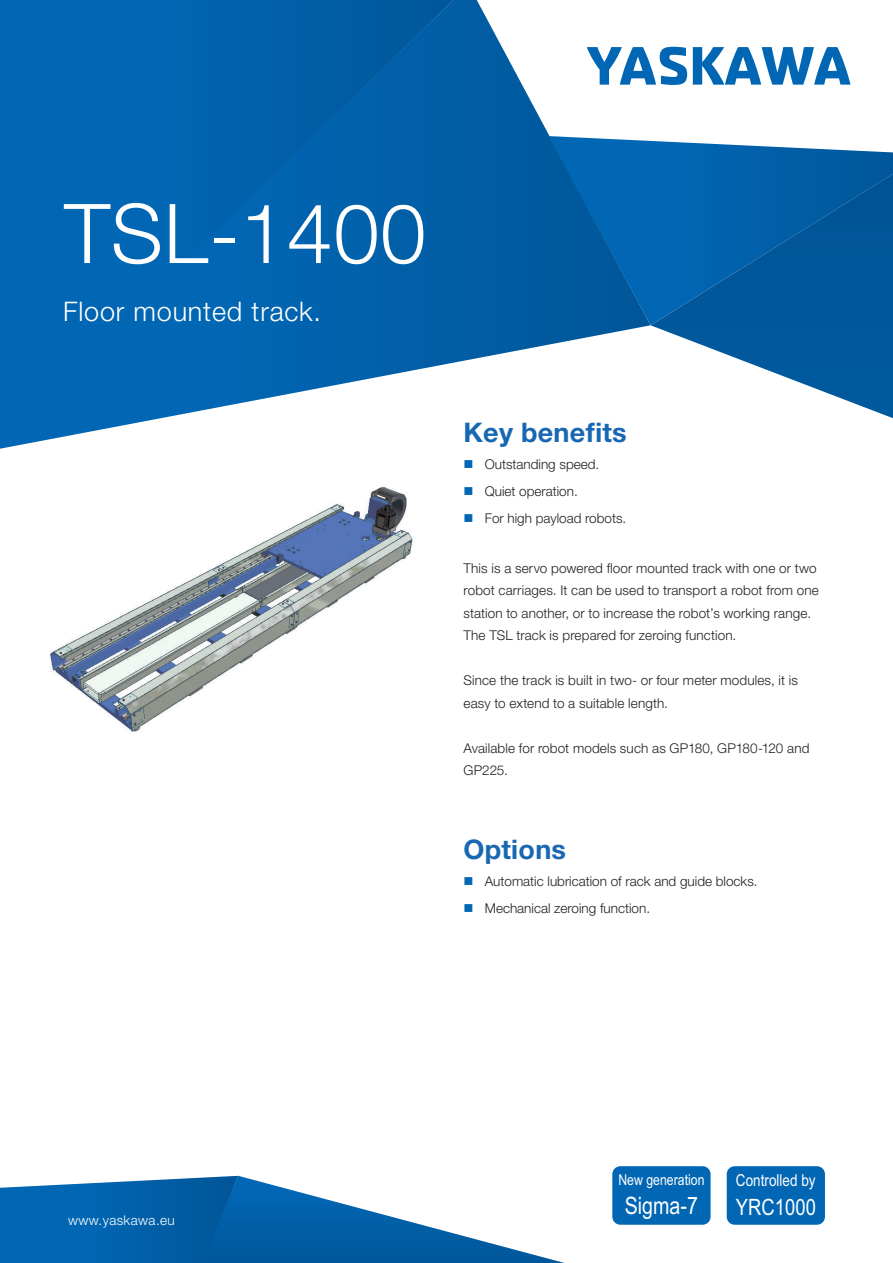
<style>
.page{position:relative;width:893px;height:1263px;background:#fff}
.page>*{position:absolute;margin:0;border:0;box-sizing:border-box;transform-origin:0 0}
.t1{font:300 82.5px "Helvetica Neue LT Pro";letter-spacing:.01em;color:#fff}
.Heading{font:300 27px "Helvetica Neue LT Pro";letter-spacing:.03em;color:#fff}
.Subheading{font:700 27px "Helvetica Neue LT Pro";letter-spacing:.01em;color:#1867b3}
.t2{font:24px "Arial Narrow";color:#fff}
.t3{font:22.5px "Arial Narrow";color:#fff}
.t4{font:16.5px "Arial Narrow";color:#fff}
.t5{font:15px "Arial Narrow";color:#fff}
.Body_text{font:300 13.5px/22.5px "Helvetica Neue LT Pro";letter-spacing:.005em;color:#231f20}
.t6{font:300 13.5px "Helvetica Neue LT Pro";letter-spacing:.03em;color:#fdffff}
</style>
<div class="page">
<svg style="left:0;top:0;width:651px;height:449px"></svg>
<svg style="left:0;top:0;width:454px;height:441px;background:#156fb4"></svg>
<svg style="left:549px;top:136px;width:344px;height:189px;background:#1a6fb0"></svg>
<svg style="left:651px;top:174px;width:242px;height:244px"></svg>
<svg style="left:587px;top:47px;width:100px;height:38px"></svg>
<svg style="left:693px;top:47px;width:157px;height:38px"></svg>
<svg style="left:0;top:1176px;width:565px;height:87px"></svg>
<div style="left:727px;top:1166px;width:98px;height:59px;background:#0166b3;border-radius:8px"></div>
<div style="left:612px;top:1166px;width:99px;height:59px;background:#0166b3;border-radius:8px"></div>
<img style="left:50px;top:487px;width:363px;height:245px">
<p class="t1" style="left:64px;top:183px;width:363px">TSL-1400</p>
<p class="Heading" style="left:63px;top:295px;width:259px">Floor mounted track.</p>
<p class="Subheading" style="left:463px;top:416px;width:165px">Key benefits</p>
<p class="Body_text" style="left:485px;top:453px;width:116px">Outstanding speed.</p>
<p class="Body_text" style="left:485px;top:480px;width:95px">Quiet operation.</p>
<p class="Body_text" style="left:485px;top:507px;width:143px">For high payload robots.</p>
<p class="Body_text" style="left:463px;top:557px;width:357px">This is a servo powered floor mounted track with one or two robot carriages. It can be used to transport a robot from one station to another, or to increase the robot’s working range.<br>The TSL track is prepared for zeroing function.</p>
<p class="Body_text" style="left:463px;top:669px;width:336px">Since the track is built in two- or four meter modules, it is easy to extend to a suitable length.</p>
<p class="Body_text" style="left:463px;top:737px;width:347px">Available for robot models such as GP180, GP180-120 and<br>GP225.</p>
<p class="Subheading" style="left:463px;top:833px;width:104px">Options</p>
<p class="Body_text" style="left:485px;top:870px;width:274px">Automatic lubrication of rack and guide blocks.</p>
<p class="Body_text" style="left:485px;top:897px;width:167px">Mechanical zeroing function.</p>
<p class="t6" style="left:68px;top:1212px;width:108px">www.yaskawa.eu</p>
<p class="t5" style="left:618px;top:1169px;width:88px">New generation</p>
<p class="t2" style="left:625px;top:1188px;width:75px">Sigma-7</p>
<p class="t4" style="left:736px;top:1168px;width:81px">Controlled by</p>
<p class="t3" style="left:736px;top:1190px;width:81px">YRC1000</p>
</div>
